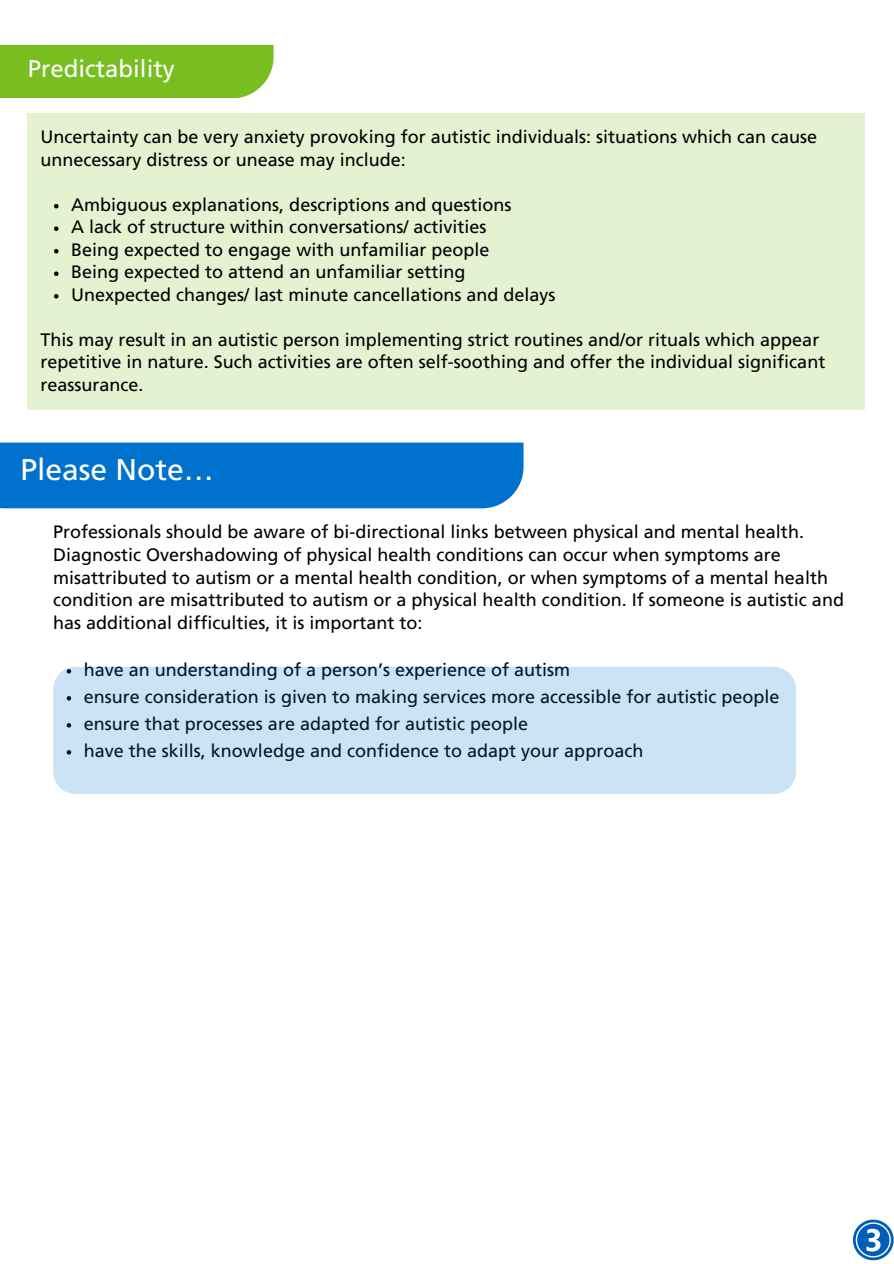
<style>
.page{position:relative;width:894px;height:1264px;background:#fff}
.page>*{position:absolute;margin:0;border:0;box-sizing:border-box;transform-origin:0 0}
.t1{font:30px "Frutiger LT Std";color:#fff}
.t2{font:24px "Frutiger LT Std";color:#fff}
.t3{font:18px/22.5px "Frutiger LT Std";color:#000}
</style>
<div class="page">
<div style="left:0;top:45px;width:273px;height:53px;background:#78be20"></div>
<div style="left:0;top:442px;width:523px;height:66px;background:#0072ce"></div>
<div style="left:53px;top:667px;width:742px;height:127px;background:#cce2f5"></div>
<div style="left:28px;top:114px;width:836px;height:296px;background:#e4f2d2"></div>
<svg style="left:54px;top:204px;width:4px;height:4px"></svg>
<svg style="left:54px;top:226px;width:4px;height:5px"></svg>
<svg style="left:54px;top:249px;width:4px;height:4px"></svg>
<svg style="left:54px;top:271px;width:4px;height:5px"></svg>
<svg style="left:54px;top:294px;width:4px;height:4px"></svg>
<svg style="left:852px;top:1219px;width:41px;height:41px"></svg>
<h2 class="t2" style="left:28px;top:59px;width:148px">Predictability</h2>
<p class="t3" style="left:40px;top:127px;width:778px">Uncertainty can be very anxiety provoking for autistic individuals: situations which can cause unnecessary distress or unease may include:</p>
<p class="t3" style="left:71px;top:195px;width:486px">Ambiguous explanations, descriptions and questions<br>A lack of structure within conversations/ activities<br>Being expected to engage with unfamiliar people<br>Being expected to attend an unfamiliar setting Unexpected changes/ last minute cancellations and delays</p>
<p class="t3" style="left:40px;top:330px;width:786px">This may result in an autistic person implementing strict routines and/or rituals which appear repetitive in nature. Such activities are often self-soothing and offer the individual significant reassurance.</p>
<h1 class="t1" style="left:20px;top:457px;width:195px">Please Note…</h1>
<p class="t3" style="left:53px;top:522px;width:792px">Professionals should be aware of bi-directional links between physical and mental health.<br>Diagnostic Overshadowing of physical health conditions can occur when symptoms are misattributed to autism or a mental health condition, or when symptoms of a mental health condition are misattributed to autism or a physical health condition. If someone is autistic and has additional difficulties, it is important to:</p>
<p class="t3" style="left:84px;top:657px;width:697px;line-height:27px">have an understanding of a person’s experience of autism<br>ensure consideration is given to making services more accessible for autistic people ensure that processes are adapted for autistic people<br>have the skills, knowledge and confidence to adapt your approach</p>
</div>
